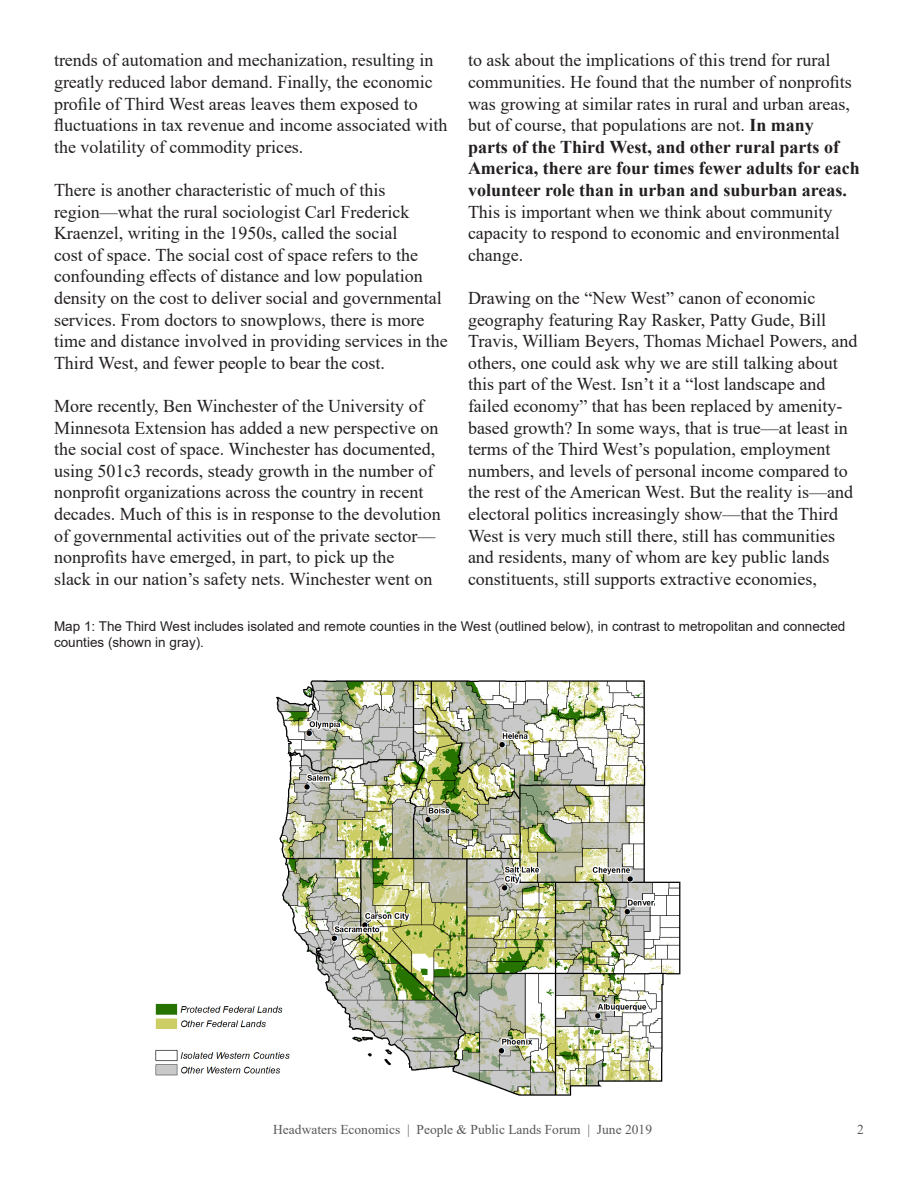
<style>
.page{position:relative;width:918px;height:1188px;background:#fff}
.page>*{position:absolute;margin:0;border:0;box-sizing:border-box;transform-origin:0 0}
.t1{font:18px/21.6px "Times New Roman";color:#231f20}
.t2{font:13.5px/16.2px "Arial";color:#231f20}
.t3{font:13.5px "Times New Roman";color:#57585a}
.s1{font-weight:700}
</style>
<div class="page">
<img style="left:155px;top:680px;width:526px;height:416px">
<p class="t1" style="left:54px;top:49px;width:395px">trends of automation and mechanization, resulting in greatly reduced labor demand. Finally, the economic profile of Third West areas leaves them exposed to fluctuations in tax revenue and income associated with the volatility of commodity prices.</p>
<p class="t1" style="left:54px;top:179px;width:395px">There is another characteristic of much of this region—what the rural sociologist Carl Frederick Kraenzel, writing in the 1950s, called the social<br>cost of space. The social cost of space refers to the confounding effects of distance and low population density on the cost to deliver social and governmental services. From doctors to snowplows, there is more time and distance involved in providing services in the Third West, and fewer people to bear the cost.</p>
<p class="t1" style="left:54px;top:395px;width:388px">More recently, Ben Winchester of the University of Minnesota Extension has added a new perspective on the social cost of space. Winchester has documented, using 501c3 records, steady growth in the number of nonprofit organizations across the country in recent decades. Much of this is in response to the devolution of governmental activities out of the private sector— nonprofits have emerged, in part, to pick up the<br>slack in our nation’s safety nets. Winchester went on</p>
<p class="t1" style="left:468px;top:49px;width:393px">to ask about the implications of this trend for rural communities. He found that the number of nonprofits was growing at similar rates in rural and urban areas, but of course, that populations are not. <span class="s1">In many<br>parts of the Third West, and other rural parts of America, there are four times fewer adults for each volunteer role than in urban and suburban areas.<br></span>This is important when we think about community capacity to respond to economic and environmental change.</p>
<p class="t1" style="left:468px;top:287px;width:391px">Drawing on the “New West” canon of economic geography featuring Ray Rasker, Patty Gude, Bill Travis, William Beyers, Thomas Michael Powers, and others, one could ask why we are still talking about this part of the West. Isn’t it a “lost landscape and failed economy” that has been replaced by amenity&shy;based growth? In some ways, that is true—at least in terms of the Third West’s population, employment numbers, and levels of personal income compared to the rest of the American West. But the reality is—and electoral politics increasingly show—that the Third West is very much still there, still has communities and residents, many of whom are key public lands constituents, still supports extractive economies,</p>
<p class="t2" style="left:54px;top:618px;width:793px">Map 1: The Third West includes isolated and remote counties in the West (outlined below), in contrast to metropolitan and connected counties (shown in gray).</p>
<p class="t3" style="left:273px;top:1120px;width:380px">Headwaters Economics | People &amp; Public Lands Forum | June 2019</p>
<p class="t3" style="left:857px;top:1120px;width:8px">2</p>
</div>
